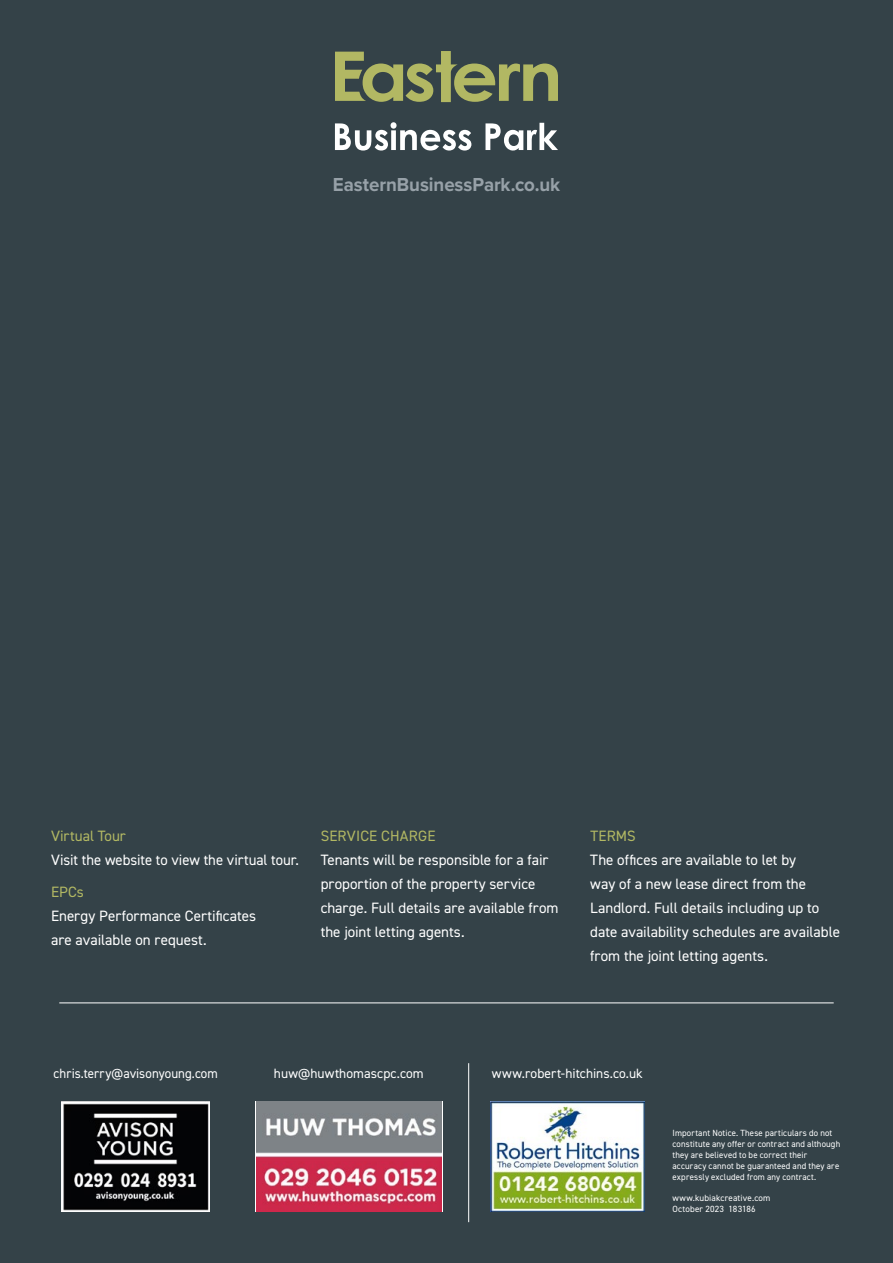
<style>
.page{position:relative;width:893px;height:1263px;background:#344248}
.page>*{position:absolute;margin:0;border:0;box-sizing:border-box;transform-origin:0 0}
.t1{font:700 19.5px "Proxima Nova";letter-spacing:-.005em;color:#97a1a8;scale:.96 1}
.t2{font:15px/24px "DIN2014";color:#fff}
.t3{font:15px "DIN2014";letter-spacing:.005em;color:#b2b863}
.t4{font:13.5px "DIN2014";letter-spacing:.005em;color:#fff}
.t5{font:13.5px "DIN2014";letter-spacing:.005em;color:#fff;scale:.96 1}
.t6{font:9px/10.8px "DIN2014";letter-spacing:.02em;color:#fff}
</style>
<div class="page">
<img style="left:491px;top:1101px;width:153px;height:111px">
<img style="left:61px;top:1101px;width:149px;height:111px">
<svg style="left:255px;top:1101px;width:188px;height:111px"></svg>
<img style="left:257px;top:1102px;width:184px;height:109px">
<hr style="left:59px;top:1002px;width:775px;height:1px;background:#fff">
<hr style="left:468px;top:1063px;width:1px;height:159px;background:#fff">
<svg style="left:335px;top:122px;width:136px;height:29px"></svg>
<svg style="left:485px;top:123px;width:73px;height:28px"></svg>
<svg style="left:335px;top:51px;width:223px;height:51px"></svg>
<h1 class="t1" style="left:333px;top:169px;width:238px">EasternBusinessPark.co.uk</h1>
<p class="t3" style="left:51px;top:826px;width:76px">Virtual Tour</p>
<p class="t2" style="left:51px;top:847px;width:249px">Visit the website to view the virtual tour.</p>
<p class="t3" style="left:51px;top:883px;width:34px">EPCs</p>
<p class="t2" style="left:51px;top:904px;width:207px">Energy Performance Certificates are available on request.</p>
<p class="t3" style="left:321px;top:826px;width:116px">SERVICE CHARGE</p>
<p class="t2" style="left:321px;top:847px;width:239px">Tenants will be responsible for a fair proportion of the property service charge. Full details are available from the joint letting agents.</p>
<p class="t3" style="left:590px;top:826px;width:47px">TERMS</p>
<p class="t2" style="left:590px;top:847px;width:251px">The offices are available to let by<br>way of a new lease direct from the Landlord. Full details including up to date availability schedules are available from the joint letting agents.</p>
<p class="t5" style="left:54px;top:1065px;width:173px">chris.terry@avisonyoung.com</p>
<p class="t4" style="left:274px;top:1065px;width:151px">huw@huwthomascpc.com</p>
<p class="t4" style="left:492px;top:1065px;width:152px">www.robert-hitchins.co.uk</p>
<p class="t6" style="left:672px;top:1128px;width:169px">Important Notice. These particulars do not constitute any offer or contract and although they are believed to be correct their accuracy cannot be guaranteed and they are expressly excluded from any contract.</p>
<p class="t6" style="left:672px;top:1192px;width:99px">www.kubiakcreative.com<br>October 2023 183186</p>
</div>
